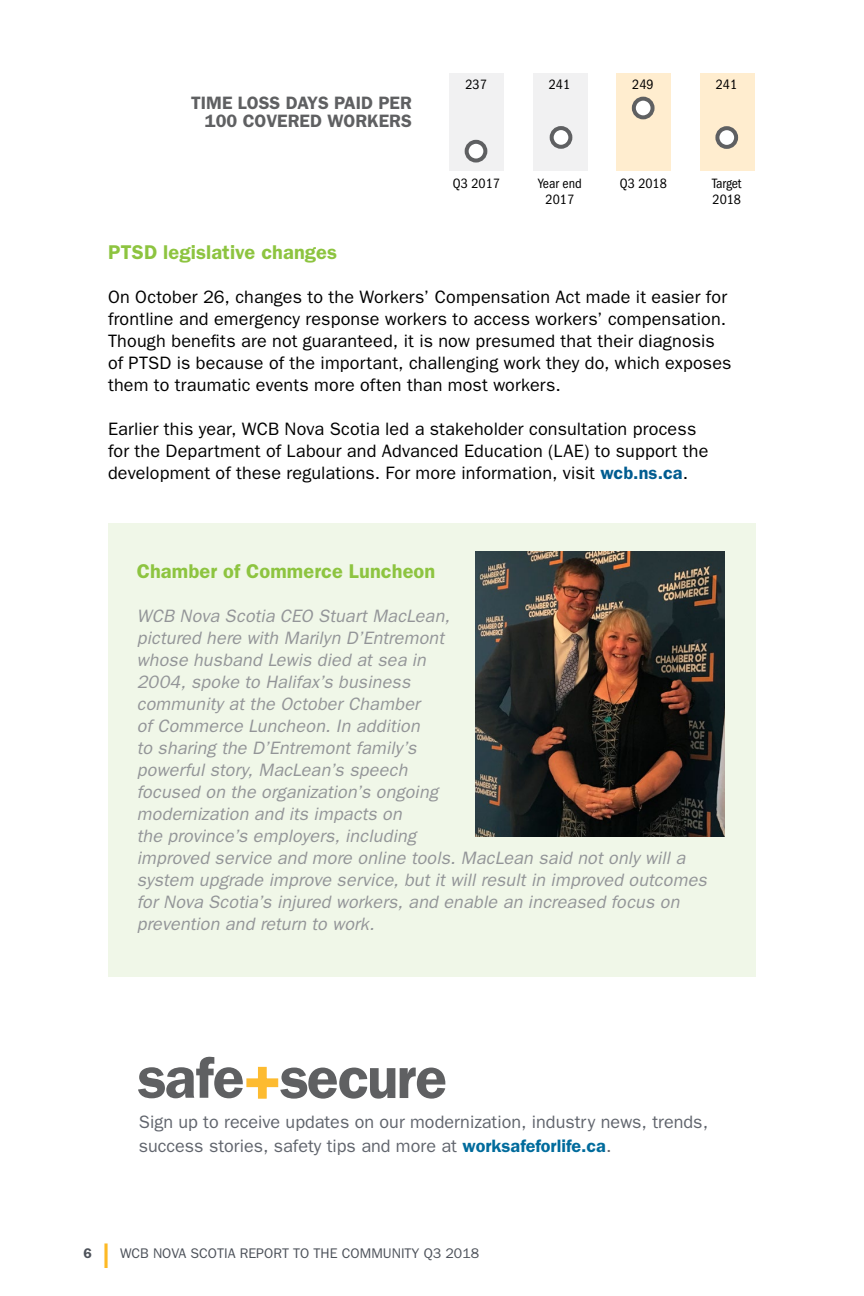
<style>
.page{position:relative;width:864px;height:1296px;background:#fff}
.page>*{position:absolute;margin:0;border:0;box-sizing:border-box;transform-origin:0 0}
.t1{font:32px "Roboto";color:#fdb924}
.subhead{font:600 20px "Franklin Gothic";letter-spacing:.005em;color:#8dc440}
.text{font:600 20px "Franklin Gothic";letter-spacing:.005em;color:#8dc440}
.t2{font:italic 18px/22px "Franklin Gothic";letter-spacing:.01em;color:#939598}
.text-2{font:18px/22px "Franklin Gothic";letter-spacing:.01em;color:#000}
.stat_infographics{font:18px/24px "Franklin Gothic";color:#61656d}
.t3{font:600 18px/18px "Franklin Gothic";color:#5f6062;text-align:right}
.t4{font:condensed 14px/16px "Franklin Gothic";color:#000;text-align:center}
.t5{font:14px "Franklin Gothic";color:#4d525a}
.t6{font:600 14px "Franklin Gothic";color:#4d525a}
.s1{font-weight:600;color:#005c90}
.s2{font-weight:600;color:#006b9c}
</style>
<div class="page">
<div style="left:108px;top:523px;width:648px;height:454px;background:#f0f7e8"></div>
<div style="left:616px;top:74px;width:54px;height:97px;background:#ffedcf"></div>
<div style="left:700px;top:74px;width:54px;height:97px;background:#ffedcf"></div>
<div style="left:634px;top:99px;width:19px;height:18px;background:#fff;border-radius:50%"></div>
<div style="left:632px;top:97px;width:23px;height:22px;border:4px solid #5f6062;border-radius:50%"></div>
<div style="left:449px;top:74px;width:55px;height:97px;background:#f1f1f2"></div>
<div style="left:533px;top:74px;width:54px;height:97px;background:#f1f1f2"></div>
<div style="left:552px;top:128px;width:18px;height:19px;background:#fff;border-radius:50%"></div>
<div style="left:550px;top:126px;width:22px;height:23px;border:4px solid #5f6062;border-radius:50%"></div>
<svg style="left:717px;top:128px;width:19px;height:19px"></svg>
<div style="left:715px;top:126px;width:23px;height:23px;border:4px solid #5f6062;border-radius:50%"></div>
<div style="left:467px;top:142px;width:18px;height:19px;background:#fff;border-radius:50%"></div>
<div style="left:465px;top:140px;width:22px;height:23px;border:4px solid #5f6062;border-radius:50%"></div>
<img style="left:475px;top:552px;width:249px;height:285px">
<svg style="left:138px;top:1057px;width:307px;height:42px"></svg>
<p class="t3" style="left:191px;top:94px;width:222px">TIME LOSS DAYS PAID PER<br>100 COVERED WORKERS</p>
<p class="t4" style="left:465px;top:76px;width:23px">237</p>
<p class="t4" style="left:549px;top:76px;width:23px">241</p>
<p class="t4" style="left:632px;top:76px;width:23px">249</p>
<p class="t4" style="left:716px;top:76px;width:23px">241</p>
<p class="t4" style="left:453px;top:175px;width:49px">Q3 2017</p>
<p class="t4" style="left:538px;top:175px;width:45px">Year end<br>2017</p>
<p class="t4" style="left:620px;top:175px;width:49px">Q3 2018</p>
<p class="t4" style="left:712px;top:175px;width:31px;text-align:left">Target<br>2018</p>
<p class="text" style="left:108px;top:240px;width:231px">PTSD legislative changes</p>
<p class="text-2" style="left:108px;top:286px;width:625px">On October 26, changes to the Workers’ Compensation Act made it easier for frontline and emergency response workers to access workers’ compensation.<br>Though benefits are not guaranteed, it is now presumed that their diagnosis of PTSD is because of the important, challenging work they do, which exposes them to traumatic events more often than most workers.</p>
<p class="text-2" style="left:108px;top:418px;width:602px">Earlier this year, WCB Nova Scotia led a stakeholder consultation process for the Department of Labour and Advanced Education (LAE) to support the development of these regulations. For more information, visit <span class="s1">wcb.ns.ca</span>.</p>
<p class="subhead" style="left:137px;top:559px;width:300px">Chamber of Commerce Luncheon</p>
<p class="t2" style="left:137px;top:605px;width:572px">WCB Nova Scotia CEO Stuart MacLean,<br>pictured here with Marilyn D’Entremont<br>whose husband Lewis died at sea in<br>2004, spoke to Halifax’s business<br>community at the October Chamber<br>of Commerce Luncheon. In addition<br>to sharing the D’Entremont family’s<br>powerful story, MacLean’s speech<br>focused on the organization’s ongoing<br>modernization and its impacts on<br>the province’s employers, including<br>improved service and more online tools. MacLean said not only will a system upgrade improve service, but it will result in improved outcomes for Nova Scotia’s injured workers, and enable an increased focus on prevention and return to work.</p>
<p class="stat_infographics" style="left:139px;top:1110px;width:571px">Sign up to receive updates on our modernization, industry news, trends, success stories, safety tips and more at <span class="s2">worksafeforlife.ca</span>.</p>
<p class="t6" style="left:84px;top:1244px;width:10px">6</p>
<h1 class="t1" style="left:102px;top:1234px;width:10px">l</h1>
<p class="t5" style="left:120px;top:1245px;width:361px">WCB NOVA SCOTIA REPORT TO THE COMMUNITY Q3 2018</p>
</div>
